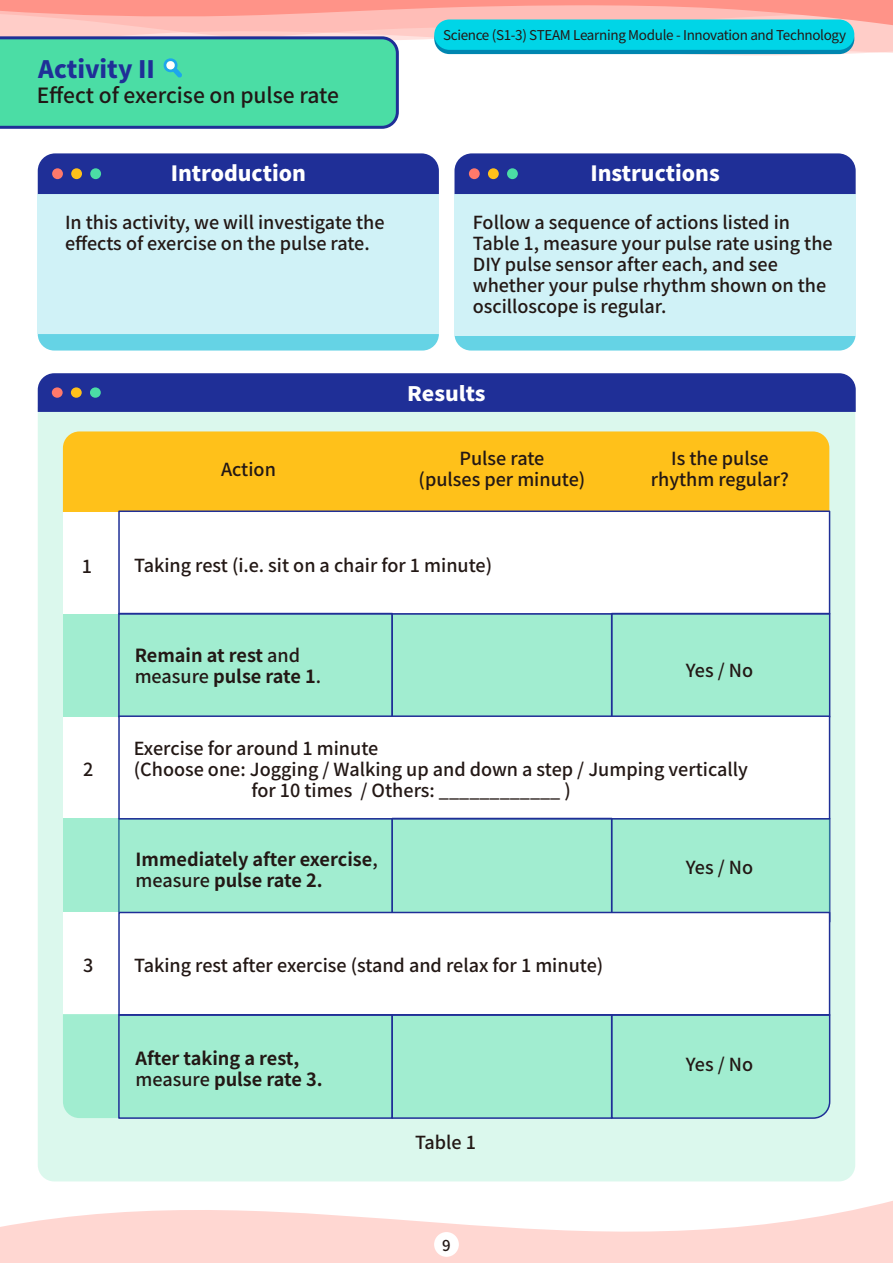
<style>
.page{position:relative;width:893px;height:1263px;background:#fff}
.page>*{position:absolute;margin:0;border:0;box-sizing:border-box;transform-origin:0 0}
.t1{font:900 24px "Noto Sans CJ Ktc";color:#1f2f97}
.t2{font:500 21px "Noto Sans CJ Ktc";color:#211816}
.t3{font:900 21px "Noto Sans CJ Ktc";color:#fff}
.t4{font:900 19.95px "Noto Sans CJ Ktc";color:#fff;scale:1.05 1}
.t5{font:700 18.15px/21.1px "Noto Sans CJ Ktc";color:#231815}
.t6{font:500 18px/21px "Noto Sans CJ Ktc";color:#231815}
.t7{font:500 15px "Noto Sans CJ Ktc";color:#231815}
.t8{font:13.5px "Noto Sans CJ Ktc";letter-spacing:-.025em;color:#251714}
.s1{font-weight:500;font-size:18px}
</style>
<div class="page">
<svg style="left:0;top:1201px;width:893px;height:62px;fill:#ffd7d2"></svg>
<div style="left:434px;top:1232px;width:25px;height:25px;background:#fff;border-radius:50%"></div>
<svg style="left:0;top:0;width:893px;height:129px"></svg>
<svg style="left:38px;top:334px;width:401px;height:17px;background:#6cd4e6"></svg>
<svg style="left:454px;top:335px;width:402px;height:16px;background:#73d7e7"></svg>
<div style="left:38px;top:194px;width:401px;height:140px;background:#d0f2f7"></div>
<div style="left:38px;top:153px;width:401px;height:41px;background:#1f2f97"></div>
<div style="left:52px;top:168px;width:11px;height:11px;background:#ff796b;border-radius:50%"></div>
<div style="left:71px;top:168px;width:11px;height:11px;background:#ffc11a;border-radius:50%"></div>
<div style="left:90px;top:168px;width:11px;height:11px;background:#4bdda5;border-radius:50%"></div>
<div style="left:454px;top:194px;width:402px;height:141px;background:#d0f2f7"></div>
<div style="left:454px;top:153px;width:402px;height:41px;background:#1f2f97"></div>
<div style="left:469px;top:168px;width:11px;height:11px;background:#ff796b;border-radius:50%"></div>
<div style="left:488px;top:168px;width:11px;height:11px;background:#ffc11a;border-radius:50%"></div>
<div style="left:507px;top:168px;width:11px;height:11px;background:#4bdda5;border-radius:50%"></div>
<div style="left:38px;top:412px;width:817px;height:769px;background:#dbf8ed"></div>
<div style="left:38px;top:373px;width:818px;height:39px;background:#1f2f97"></div>
<div style="left:52px;top:387px;width:11px;height:11px;background:#ff796b;border-radius:50%"></div>
<div style="left:71px;top:387px;width:11px;height:11px;background:#ffc11a;border-radius:50%"></div>
<div style="left:90px;top:387px;width:11px;height:11px;background:#4bdda5;border-radius:50%"></div>
<div style="left:63px;top:431px;width:766px;height:81px;background:#ffc11a"></div>
<div style="left:63px;top:613px;width:767px;height:104px;background:#a1edd0"></div>
<div style="left:63px;top:718px;width:57px;height:100px;background:#fff"></div>
<div style="left:63px;top:512px;width:57px;height:101px;background:#fff"></div>
<div style="left:63px;top:818px;width:767px;height:94px;background:#a1edd0"></div>
<div style="left:63px;top:912px;width:57px;height:102px;background:#fff"></div>
<div style="left:63px;top:1014px;width:546px;height:104px;background:#a1edd0"></div>
<div style="left:118px;top:510px;width:712px;height:105px;background:#fff;border:2px solid #1f2f97"></div>
<div style="left:118px;top:613px;width:275px;height:105px;border:2px solid #1f2f97"></div>
<div style="left:611px;top:613px;width:219px;height:105px;border:1px solid #1f2f97"></div>
<div style="left:118px;top:715px;width:712px;height:104px;background:#fff;border:2px solid #1f2f97"></div>
<div style="left:391px;top:818px;width:221px;height:104px;border:2px solid #1f2f97"></div>
<div style="left:118px;top:912px;width:712px;height:104px;background:#fff;border:2px solid #1f2f97"></div>
<div style="left:391px;top:1014px;width:221px;height:105px;border:2px solid #1f2f97"></div>
<div style="left:118px;top:1014px;width:275px;height:105px;border:2px solid #1f2f97"></div>
<svg style="left:610px;top:1013px;width:221px;height:106px;background:#9ce4ce"></svg>
<div style="left:434px;top:24px;width:420px;height:30px;background:#0086b0;border-radius:15px"></div>
<div style="left:434px;top:19px;width:420px;height:31px;background:#00d5e7;border-radius:15px"></div>
<h1 class="t1" style="left:38px;top:56px;width:118px">Activity II</h1>
<p class="t2" style="left:37px;top:84px;width:304px">Effect of exercise on pulse rate</p>
<p class="t3" style="left:171px;top:161px;width:137px">Introduction</p>
<p class="t6" style="left:65px;top:212px;width:321px">In this activity, we will investigate the effects of exercise on the pulse rate.</p>
<p class="t8" style="left:443px;top:28px;width:405px">Science (S1-3) STEAM Learning Module - Innovation and Technology</p>
<p class="t3" style="left:590px;top:161px;width:131px">Instructions</p>
<p class="t6" style="left:473px;top:212px;width:361px">Follow a sequence of actions listed in Table 1, measure your pulse rate using the DIY pulse sensor after each, and see whether your pulse rhythm shown on the oscilloscope is regular.</p>
<p class="t4" style="left:407px;top:383px;width:76px">Results</p>
<p class="t6" style="left:82px;top:556px;width:12px">1</p>
<p class="t6" style="left:83px;top:759px;width:12px">2</p>
<p class="t6" style="left:83px;top:955px;width:12px">3</p>
<p class="t6" style="left:419px;top:448px;width:168px;text-align:center">Pulse rate<br>(pulses per minute)</p>
<p class="t6" style="left:221px;top:459px;width:56px">Action</p>
<p class="t6" style="left:651px;top:448px;width:140px;text-align:center">Is the pulse rhythm regular?</p>
<p class="t6" style="left:134px;top:555px;width:359px">Taking rest (i.e. sit on a chair for 1 minute)</p>
<p class="t5" style="left:135px;top:645px;width:188px">Remain at rest <span class="s1">and measure</span> pulse rate 1<span class="s1">.</span></p>
<p class="t6" style="left:686px;top:660px;width:69px">Yes / No</p>
<p class="t6" style="left:134px;top:738px;width:246px">Exercise for around 1 minute</p>
<p class="t6" style="left:134px;top:759px;width:616px">(Choose one: Jogging / Walking up and down a step / Jumping vertically</p>
<p class="t6" style="left:251px;top:780px;width:321px">for 10 times / Others: ____________ )</p>
<p class="t5" style="left:136px;top:849px;width:244px">Immediately after exercise<span class="s1">, measure</span> pulse rate 2.</p>
<p class="t6" style="left:134px;top:955px;width:471px">Taking rest after exercise (stand and relax for 1 minute)</p>
<p class="t5" style="left:136px;top:1048px;width:188px">After taking a rest, <span class="s1">measure</span> pulse rate 3.</p>
<p class="t6" style="left:415px;top:1132px;width:63px">Table 1</p>
<p class="t7" style="left:442px;top:1237px;width:10px">9</p>
<p class="t6" style="left:686px;top:857px;width:69px">Yes / No</p>
<p class="t6" style="left:686px;top:1054px;width:69px">Yes / No</p>
</div>
